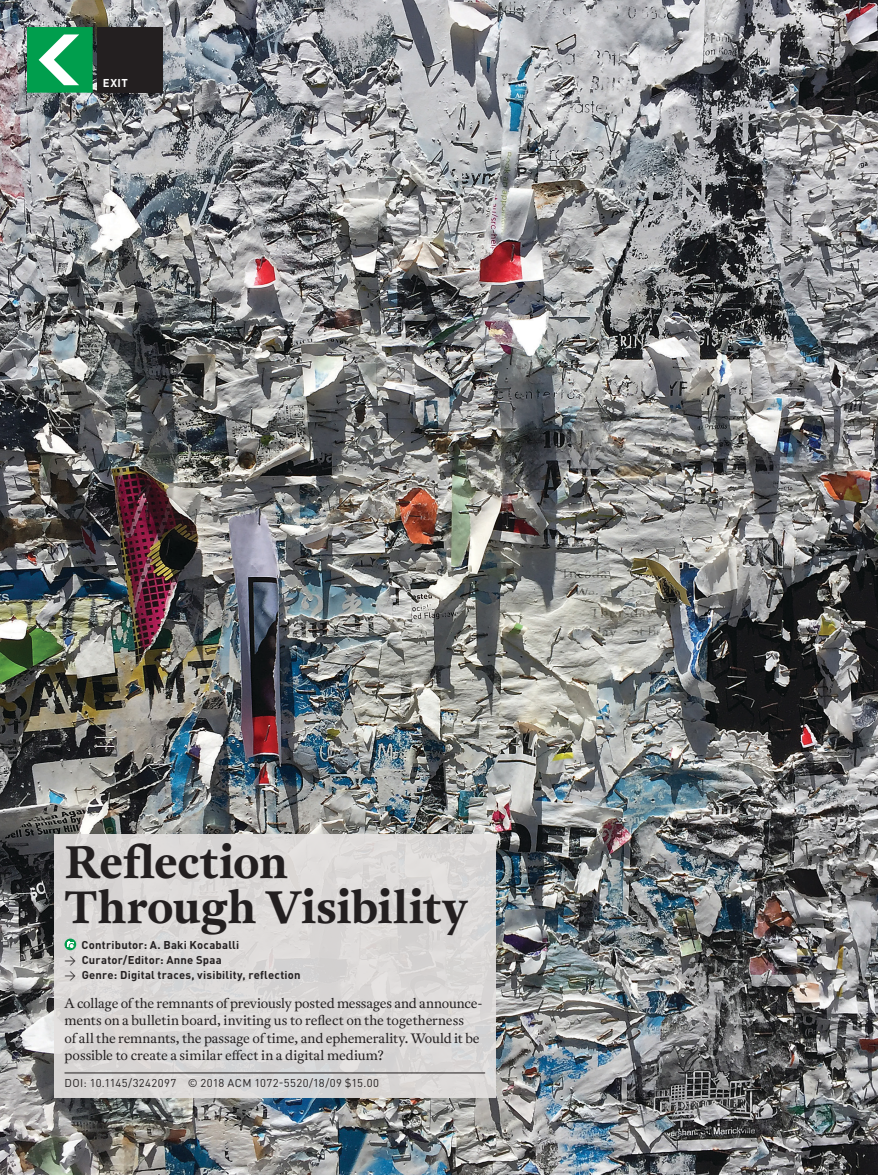
<style>
.page{position:relative;width:878px;height:1175px;background:#fff}
.page>*{position:absolute;margin:0;border:0;box-sizing:border-box;transform-origin:0 0}
.t1{font:700 45px/45px "Antwerp ACM";color:#231f20}
.t2{font:13.5px/17.2px "Antwerp ACM";letter-spacing:-.005em;color:#231f20}
.t3{font:700 11.25px "DIN Pro";letter-spacing:.02em;color:#231f20}
.t4{font:11.25px "DIN Pro";letter-spacing:.035em;color:#231f20}
.t5{font:700 11.25px "DIN Pro";color:#fff}
.s1{font-weight:400}
</style>
<div class="page">
<img style="left:0;top:0;width:878px;height:1174px">
<div style="left:54px;top:834px;width:441px;height:263px;background:#dbd8d7"></div>
<hr style="left:64px;top:1072px;width:421px;height:1px;background:#231f20">
<div style="left:65px;top:938px;width:11px;height:12px;background:#009e4d;border-radius:50%"></div>
<svg style="left:67px;top:941px;width:7px;height:7px"></svg>
<div style="left:97px;top:27px;width:66px;height:66px;background:#231f20"></div>
<svg style="left:27px;top:27px;width:66px;height:66px"></svg>
<p class="t5" style="left:103px;top:74px;width:27px">EXIT</p>
<h1 class="t1" style="left:64px;top:841px;width:404px">Reflection<br>Through Visibility</h1>
<p class="t3" style="left:81px;top:935px;width:159px">Contributor: A. Baki Kocaballi</p>
<p class="t3" style="left:64px;top:950px;width:159px"><span class="s1">→</span> Curator/Editor: Anne Spaa</p>
<p class="t3" style="left:64px;top:965px;width:238px"><span class="s1">→</span> Genre: Digital traces, visibility, reflection</p>
<p class="t2" style="left:64px;top:994px;width:419px">A collage of the remnants of previously posted messages and announce&shy;ments on a bulletin board, inviting us to reflect on the togetherness<br>of all the remnants, the passage of time, and ephemerality. Would it be possible to create a similar effect in a digital medium?</p>
<p class="t4" style="left:65px;top:1073px;width:316px">DOI: 10.1145/3242097 © 2018 ACM 1072-5520/18/09 $15.00</p>
</div>
